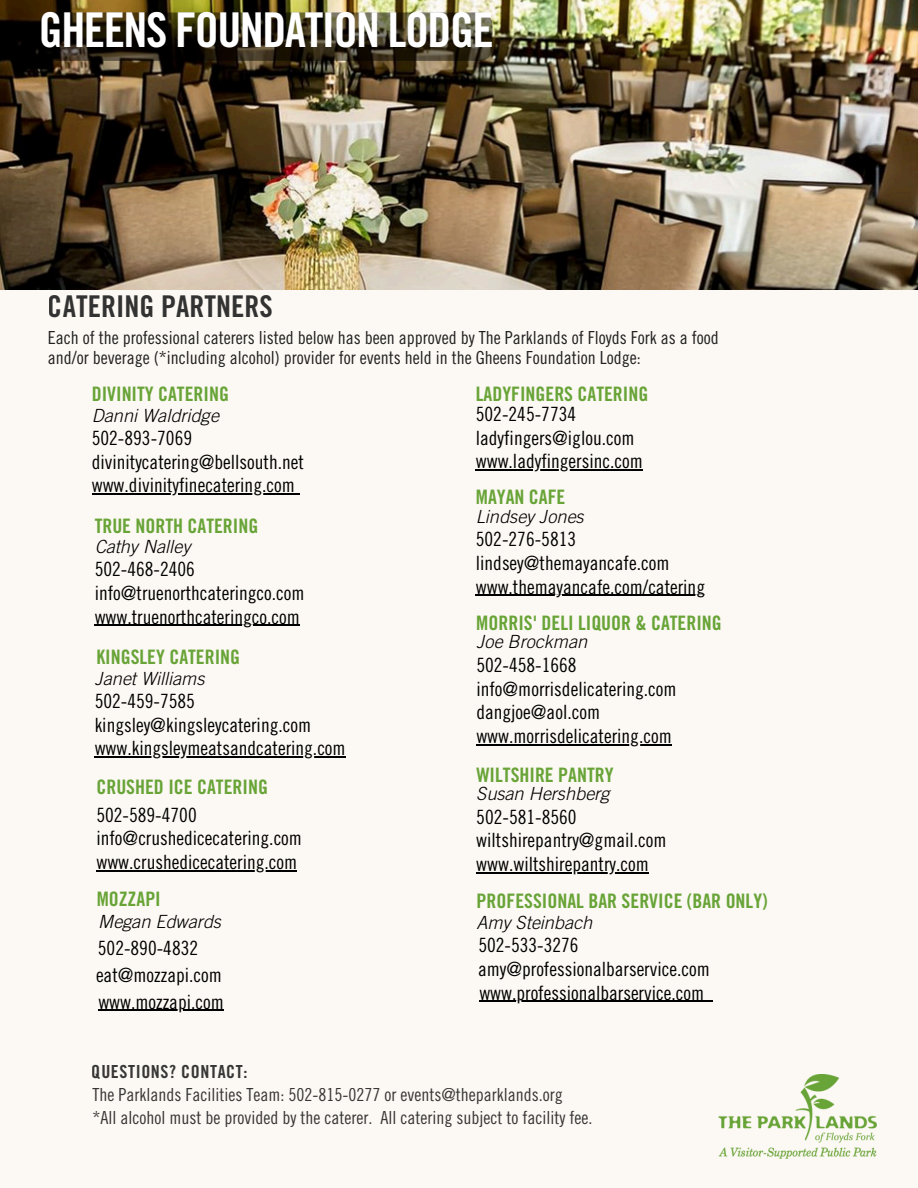
<style>
.page{position:relative;width:918px;height:1188px;background:#fcf8f3}
.page>*{position:absolute;margin:0;border:0;box-sizing:border-box;transform-origin:0 0}
.t1{font:48px "Trade Gothic LT Std Bd Cn 20";letter-spacing:-.03em;color:#fff}
.t2{font:30px "Trade Gothic LT Std Bd Cn 20";color:#212121}
.t3{font:19.95px "Trade Gothic LT Std Bd Cn 20";color:#68a437}
.t4{font:19.65px "Trade Gothic LT Std Cn 18";color:#000}
.t5{font:italic 300 18.15px "Trade Gothic LT Std";color:#000}
.t6{font:18px/20.2px "Trade Gothic LT Std Cn 18";color:#212121}
.t7{font:18px "Trade Gothic LT Std Bd Cn 20";letter-spacing:.035em;color:#212121}
</style>
<div class="page">
<img style="left:0;top:0;width:918px;height:289px">
<hr style="left:476px;top:469px;width:167px;height:1px;background:#000">
<hr style="left:476px;top:595px;width:229px;height:1px;background:#000">
<hr style="left:476px;top:744px;width:196px;height:1px;background:#000">
<hr style="left:476px;top:872px;width:173px;height:1px;background:#000">
<hr style="left:95px;top:625px;width:205px;height:1px;background:#000">
<hr style="left:103px;top:494px;width:192px;height:1px;background:#000">
<div style="left:39px;top:12px;width:453px;height:49px;background:#000;border-radius:12px;opacity:.48"></div>
<hr style="left:95px;top:757px;width:251px;height:1px;background:#000">
<img style="left:719px;top:1074px;width:157px;height:85px">
<hr style="left:96px;top:870px;width:201px;height:1px;background:#000">
<hr style="left:479px;top:1001px;width:225px;height:1px;background:#000">
<hr style="left:98px;top:1010px;width:126px;height:1px;background:#000">
<h3 class="t1" style="left:39px;top:13px;width:457px">GHEENS FOUNDATION LODGE</h3>
<h2 class="t2" style="left:48px;top:296px;width:226px">CATERING PARTNERS</h2>
<p class="t6" style="left:48px;top:330px;width:672px">Each of the professional caterers listed below has been approved by The Parklands of Floyds Fork as a food and/or beverage (*including alcohol) provider for events held in the Gheens Foundation Lodge:</p>
<p class="t3" style="left:92px;top:387px;width:139px">DIVINITY CATERING</p>
<p class="t5" style="left:92px;top:408px;width:129px">Danni Waldridge</p>
<p class="t4" style="left:92px;top:431px;width:102px">502-893-7069</p>
<h3 class="t4" style="left:92px;top:455px;width:214px">divinitycatering@bellsouth.net</h3>
<p class="t4" style="left:92px;top:478px;width:205px">www.divinityfinecatering.com</p>
<p class="t3" style="left:95px;top:518px;width:165px">TRUE NORTH CATERING</p>
<p class="t5" style="left:95px;top:540px;width:97px">Cathy Nalley</p>
<h3 class="t4" style="left:95px;top:562px;width:102px">502-468-2406</h3>
<p class="t4" style="left:95px;top:586px;width:212px">info@truenorthcateringco.com</p>
<p class="t4" style="left:95px;top:610px;width:207px">www.truenorthcateringco.com</p>
<p class="t3" style="left:96px;top:650px;width:145px">KINGSLEY CATERING</p>
<p class="t5" style="left:95px;top:671px;width:111px">Janet Williams</p>
<p class="t4" style="left:95px;top:694px;width:102px">502-459-7585</p>
<p class="t4" style="left:95px;top:718px;width:218px">kingsley@kingsleycatering.com</p>
<h3 class="t4" style="left:95px;top:741px;width:253px">www.kingsleymeatsandcatering.com</h3>
<p class="t3" style="left:96px;top:779px;width:173px">CRUSHED ICE CATERING</p>
<p class="t4" style="left:96px;top:808px;width:102px">502-589-4700</p>
<p class="t4" style="left:96px;top:831px;width:207px">info@crushedicecatering.com</p>
<p class="t4" style="left:96px;top:855px;width:202px">www.crushedicecatering.com</p>
<p class="t3" style="left:97px;top:892px;width:66px">MOZZAPI</p>
<h3 class="t5" style="left:98px;top:914px;width:124px">Megan Edwards</h3>
<p class="t4" style="left:98px;top:940px;width:102px">502-890-4832</p>
<p class="t4" style="left:96px;top:967px;width:127px">eat@mozzapi.com</p>
<p class="t4" style="left:98px;top:994px;width:127px">www.mozzapi.com</p>
<p class="t7" style="left:92px;top:1065px;width:157px">QUESTIONS? CONTACT:</p>
<h3 class="t3" style="left:476px;top:387px;width:174px">LADYFINGERS CATERING</h3>
<p class="t4" style="left:476px;top:407px;width:102px">502-245-7734</p>
<h1 class="t4" style="left:476px;top:430px;width:160px">ladyfingers@iglou.com</h1>
<h2 class="t4" style="left:476px;top:454px;width:169px">www.ladyfingersinc.com</h2>
<p class="t3" style="left:476px;top:489px;width:91px">MAYAN CAFE</p>
<p class="t5" style="left:476px;top:510px;width:109px">Lindsey Jones</p>
<p class="t4" style="left:476px;top:532px;width:102px">502-276-5813</p>
<p class="t4" style="left:476px;top:556px;width:195px">lindsey@themayancafe.com</p>
<p class="t4" style="left:476px;top:580px;width:231px">www.themayancafe.com/catering</p>
<h3 class="t5" style="left:476px;top:635px;width:112px">Joe Brockman</h3>
<p class="t4" style="left:476px;top:658px;width:102px">502-458-1668</p>
<p class="t4" style="left:476px;top:682px;width:202px">info@morrisdelicatering.com</p>
<p class="t4" style="left:476px;top:705px;width:125px">dangjoe@aol.com</p>
<p class="t4" style="left:476px;top:729px;width:197px">www.morrisdelicatering.com</p>
<p class="t3" style="left:476px;top:616px;width:247px">MORRIS' DELI LIQUOR &amp; CATERING</p>
<h3 class="t3" style="left:476px;top:768px;width:139px">WILTSHIRE PANTRY</h3>
<h3 class="t5" style="left:476px;top:787px;width:135px">Susan Hershberg</h3>
<p class="t4" style="left:476px;top:810px;width:102px">502-581-8560</p>
<p class="t4" style="left:476px;top:833px;width:192px">wiltshirepantry@gmail.com</p>
<p class="t4" style="left:476px;top:857px;width:174px">www.wiltshirepantry.com</p>
<p class="t3" style="left:477px;top:894px;width:293px">PROFESSIONAL BAR SERVICE (BAR ONLY)</p>
<h3 class="t5" style="left:476px;top:916px;width:117px">Amy Steinbach</h3>
<p class="t4" style="left:478px;top:938px;width:102px">502-533-3276</p>
<p class="t4" style="left:478px;top:962px;width:233px">amy@professionalbarservice.com</p>
<p class="t4" style="left:479px;top:985px;width:226px">www.professionalbarservice.com</p>
<p class="t6" style="left:93px;top:1086px;width:501px;line-height:22.5px">The Parklands Facilities Team: 502-815-0277 or events@theparklands.org<br>*All alcohol must be provided by the caterer. All catering subject to facility fee.</p>
</div>
